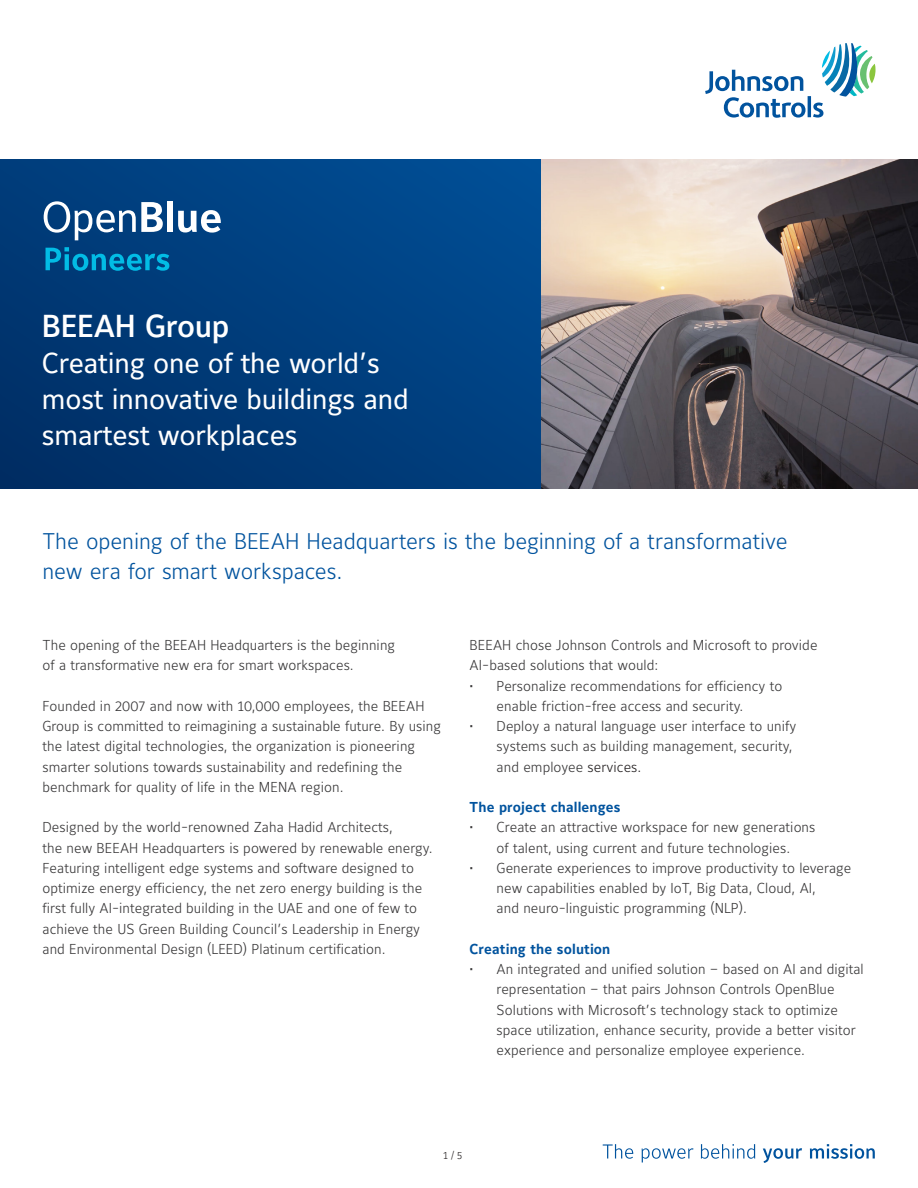
<style>
.page{position:relative;width:918px;height:1188px;background:#fff}
.page>*{position:absolute;margin:0;border:0;box-sizing:border-box;transform-origin:0 0}
.Cover_title__-_white{font:500 31.5px "Maurea Jci Lf ML";letter-spacing:-.005em;color:#fff}
.Cover_title__-_white-2{font:28.5px/36px "Maurea Jci Lf ML";letter-spacing:-.005em;color:#fff}
._00_Introduction_tex{font:300 22.5px/30px "Maurea Jci Lf ML";letter-spacing:-.005em;color:#01539e}
._01_Body_text_-_Blac{font:300 14.25px/20.2px "Maurea Jci Lf ML";letter-spacing:.005em;color:#363536}
._01_Subtitle_level{font:300 14.25px/20.2px "Maurea Jci Lf ML";letter-spacing:.005em;color:#363536}
._02_Bullet_Numbers{font:700 14.25px "Maurea Jci Lf ML";letter-spacing:.005em;color:#01539e}
._02_Subtitle_level_2{font:700 14.25px "Maurea Jci Lf ML";letter-spacing:.01em;color:#01539e}
._02_Footnote_Source{font:300 10.5px "Maurea Jci Lf ML";color:#231f20}
.s1{color:#231f20}
</style>
<div class="page">
<img style="left:541px;top:159px;width:377px;height:329px">
<svg style="left:705px;top:43px;width:171px;height:75px"></svg>
<svg style="left:603px;top:1144px;width:272px;height:19px"></svg>
<div style="left:0;top:160px;width:541px;height:328px;background:linear-gradient(to right,#00336d,#00488c)"></div>
<svg style="left:44px;top:201px;width:119px;height:39px"></svg>
<div style="left:167px;top:201px;width:6px;height:31px;background:#fff"></div>
<svg style="left:178px;top:210px;width:43px;height:23px"></svg>
<svg style="left:46px;top:247px;width:123px;height:24px"></svg>
<p class="Cover_title__-_white" style="left:42px;top:307px;width:189px">BEEAH Group</p>
<p class="Cover_title__-_white-2" style="left:42px;top:345px;width:368px">Creating one of the world’s most innovative buildings and smartest workplaces</p>
<p class="_00_Introduction_tex" style="left:43px;top:525px;width:747px">The opening of the BEEAH Headquarters is the beginning of a transformative new era for smart workspaces.</p>
<p class="_01_Subtitle_level" style="left:43px;top:635px;width:354px">The opening of the BEEAH Headquarters is the beginning of a transformative new era for smart workspaces.</p>
<p class="_01_Body_text_-_Blac" style="left:43px;top:695px;width:400px">Founded in 2007 and now with 10,000 employees, the BEEAH Group is committed to reimagining a sustainable future. By using the latest digital technologies, the organization is pioneering smarter solutions towards sustainability and redefining the benchmark for quality of life in the MENA region.</p>
<p class="_01_Body_text_-_Blac" style="left:43px;top:817px;width:392px">Designed by the world-renowned Zaha Hadid Architects,<br>the new BEEAH Headquarters is powered by renewable energy.<br>Featuring intelligent edge systems and software designed to optimize energy efficiency, the net zero energy building is the first fully AI-integrated building in the UAE and one of few to achieve the US Green Building Council’s Leadership in Energy and Environmental Design (LEED) Platinum certification.</p>
<p class="_01_Body_text_-_Blac" style="left:470px;top:635px;width:349px">BEEAH chose Johnson Controls and Microsoft to provide<br>AI-based solutions that would:</p>
<p class="_01_Body_text_-_Blac" style="left:497px;top:675px;width:287px;text-indent:-27px">• Personalize recommendations for efficiency to enable friction-free access and security.</p>
<p class="_01_Body_text_-_Blac" style="left:497px;top:716px;width:301px;text-indent:-27px">• Deploy a natural language user interface to unify systems such as building management, security, and employee <span class="s1">services.</span></p>
<p class="_02_Bullet_Numbers" style="left:470px;top:798px;width:152px">The project challenges</p>
<p class="_01_Body_text_-_Blac" style="left:470px;top:817px;width:347px;text-align:center">• Create an attractive workspace for new generations of talent, using current and future technologies.</p>
<p class="_01_Body_text_-_Blac" style="left:497px;top:857px;width:356px;text-indent:-27px">• Generate experiences to improve productivity to leverage new capabilities enabled by IoT, Big Data, Cloud, AI,<br>and neuro-linguistic programming (NLP).</p>
<p class="_02_Subtitle_level_2" style="left:470px;top:940px;width:142px">Creating the solution</p>
<p class="_01_Body_text_-_Blac" style="left:497px;top:959px;width:369px;text-indent:-27px">• An integrated and unified solution – based on AI and digital representation – that pairs Johnson Controls OpenBlue Solutions with Microsoft’s technology stack to optimize space utilization, enhance security, provide a better visitor experience and personalize employee experience.</p>
<p class="_02_Footnote_Source" style="left:443px;top:1149px;width:21px">1 / 5</p>
</div>
